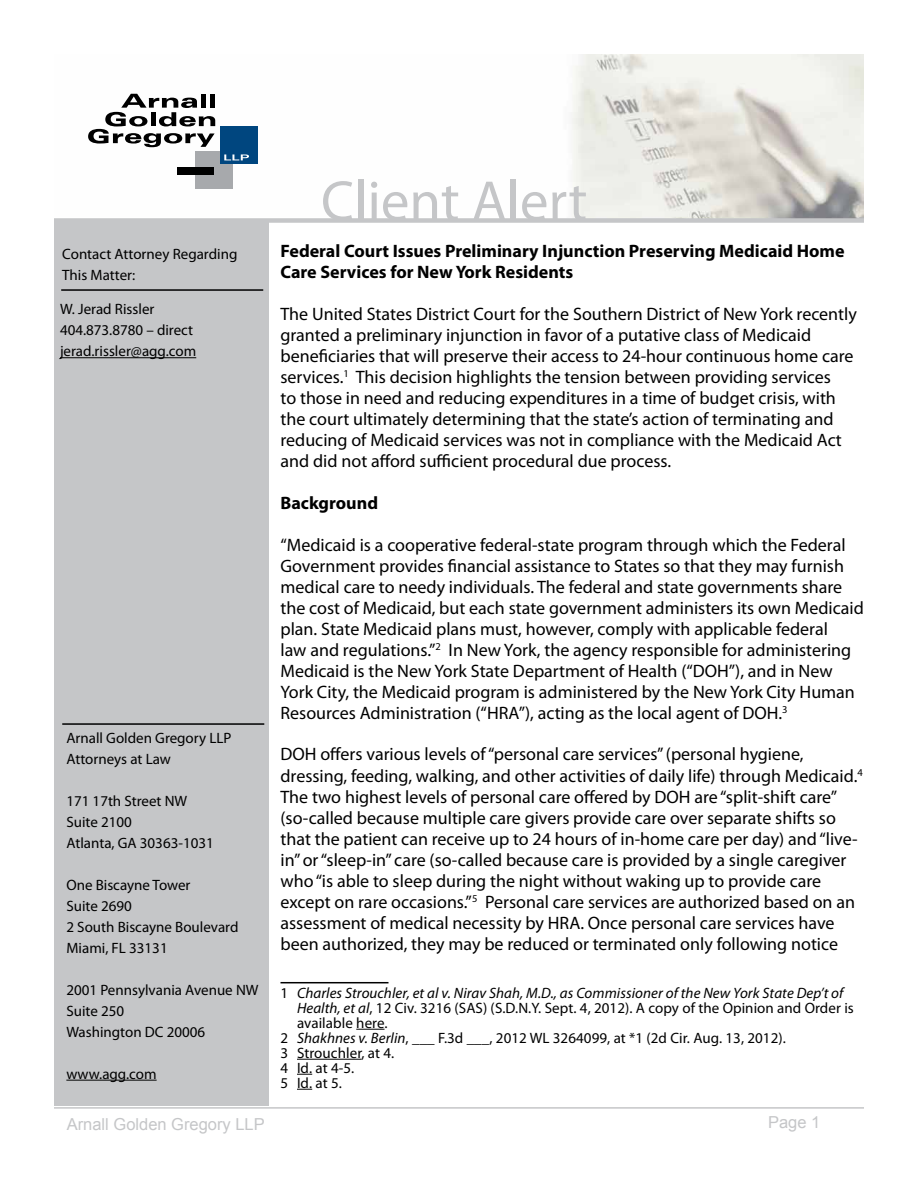
<style>
.page{position:relative;width:918px;height:1188px;background:#fff}
.page>*{position:absolute;margin:0;border:0;box-sizing:border-box;transform-origin:0 0}
.t1{font:57px "Myriad Pro";color:#c5c6c8}
.t2{font:18px/21px "Myriad Pro";color:#000}
.t3{font:700 18px/21px "Myriad Pro";color:#000}
.t4{font:16.5px "Arial";color:#c5c6c8}
.t5{font:15px/21px "Myriad Pro";color:#000}
.t6{font:italic 15px "Myriad Pro";letter-spacing:.005em;color:#000}
.s1{font-style:normal}
.s2{font-style:italic}
</style>
<div class="page">
<div style="left:54px;top:173px;width:214px;height:932px;background:#c5c6c8"></div>
<hr style="left:66px;top:1080px;width:91px;height:1px;background:#000">
<hr style="left:62px;top:723px;width:202px;height:2px;background:#000">
<hr style="left:61px;top:289px;width:202px;height:2px;background:#000">
<hr style="left:54px;top:1107px;width:810px;height:2px;background:#c5c6c8">
<img style="left:54px;top:55px;width:810px;height:163px">
<div style="left:195px;top:151px;width:37px;height:38px;background:#a7a9ac"></div>
<div style="left:177px;top:167px;width:36px;height:7px;background:#000"></div>
<div style="left:220px;top:126px;width:37px;height:38px;background:#00467f"></div>
<svg style="left:224px;top:154px;width:25px;height:6px"></svg>
<svg style="left:88px;top:94px;width:127px;height:53px"></svg>
<div style="left:54px;top:218px;width:810px;height:5px;background:#c5c6c8"></div>
<hr style="left:60px;top:357px;width:136px;height:1px;background:#000">
<hr style="left:281px;top:982px;width:108px;height:1px;background:#000">
<svg style="left:356px;top:1029px;width:29px;height:1px"></svg>
<hr style="left:297px;top:1059px;width:65px;height:1px;background:#000">
<svg style="left:297px;top:1074px;width:15px;height:1px"></svg>
<svg style="left:297px;top:1089px;width:15px;height:1px"></svg>
<h1 class="t1" style="left:321px;top:166px;width:268px">Client Alert</h1>
<p class="t5" style="left:62px;top:243px;width:177px">Contact Attorney Regarding<br>This Matter:</p>
<p class="t3" style="left:280px;top:239px;width:566px">Federal Court Issues Preliminary Injunction Preserving Medicaid Home<br>Care Services for New York Residents</p>
<p class="t2" style="left:280px;top:303px;width:578px">The United States District Court for the Southern District of New York recently granted a preliminary injunction in favor of a putative class of Medicaid beneficiaries that will preserve their access to 24-hour continuous home care services.<sup>1</sup> This decision highlights the tension between providing services<br>to those in need and reducing expenditures in a time of budget crisis, with the court ultimately determining that the state’s action of terminating and reducing of Medicaid services was not in compliance with the Medicaid Act and did not afford sufficient procedural due process.</p>
<p class="t3" style="left:280px;top:491px;width:99px">Background</p>
<p class="t2" style="left:280px;top:534px;width:585px">“Medicaid is a cooperative federal-state program through which the Federal Government provides financial assistance to States so that they may furnish medical care to needy individuals. The federal and state governments share the cost of Medicaid, but each state government administers its own Medicaid plan. State Medicaid plans must, however, comply with applicable federal<br>law and regulations.”<sup>2</sup> In New York, the agency responsible for administering Medicaid is the New York State Department of Health (“DOH”), and in New York City, the Medicaid program is administered by the New York City Human Resources Administration (“HRA”), acting as the local agent of DOH.<sup>3</sup></p>
<p class="t2" style="left:280px;top:744px;width:584px">DOH offers various levels of “personal care services” (personal hygiene, dressing, feeding, walking, and other activities of daily life) through Medicaid.<sup>4<br></sup>The two highest levels of personal care offered by DOH are “split-shift care” (so-called because multiple care givers provide care over separate shifts so that the patient can receive up to 24 hours of in-home care per day) and “live&shy;in” or “sleep-in” care (so-called because care is provided by a single caregiver who “is able to sleep during the night without waking up to provide care except on rare occasions.”<sup>5</sup> Personal care services are authorized based on an assessment of medical necessity by HRA. Once personal care services have been authorized, they may be reduced or terminated only following notice</p>
<p class="t6" style="left:281px;top:983px;width:564px"><span class="s1">1</span> Charles Strouchler, et al v. Nirav Shah, M.D., as Commissioner of the New York State Dep’t of</p>
<p class="t5" style="left:297px;top:997px;width:558px"><span class="s2">Health, et al</span>, 12 Civ. 3216 (SAS) (S.D.N.Y. Sept. 4, 2012). A copy of the Opinion and Order is</p>
<p class="t5" style="left:297px;top:1012px;width:92px">available here.</p>
<p class="t5" style="left:281px;top:1027px;width:507px">2 <span class="s2">Shakhnes v. Berlin</span>, ___ F.3d ___, 2012 WL 3264099, at *1 (2d Cir. Aug. 13, 2012).</p>
<p class="t5" style="left:281px;top:1042px;width:115px">3 Strouchler, at 4.</p>
<p class="t5" style="left:281px;top:1057px;width:75px">4 Id. at 4-5.</p>
<p class="t5" style="left:281px;top:1072px;width:63px">5 Id. at 5.</p>
<p class="t5" style="left:60px;top:298px;width:138px">W. Jerad Rissler<br>404.873.8780 – direct jerad.rissler@agg.com</p>
<p class="t5" style="left:66px;top:727px;width:167px">Arnall Golden Gregory LLP<br>Attorneys at Law</p>
<p class="t5" style="left:66px;top:790px;width:149px">171 17th Street NW<br>Suite 2100<br>Atlanta, GA 30363-1031</p>
<p class="t5" style="left:66px;top:874px;width:174px">One Biscayne Tower<br>Suite 2690<br>2 South Biscayne Boulevard<br>Miami, FL 33131</p>
<p class="t5" style="left:66px;top:979px;width:194px">2001 Pennsylvania Avenue NW<br>Suite 250<br>Washington DC 20006</p>
<p class="t5" style="left:66px;top:1063px;width:92px">www.agg.com</p>
<p class="t4" style="left:67px;top:1114px;width:200px">Arnall Golden Gregory LLP</p>
<p class="t4" style="left:768px;top:1111px;width:54px">Page 1</p>
</div>
